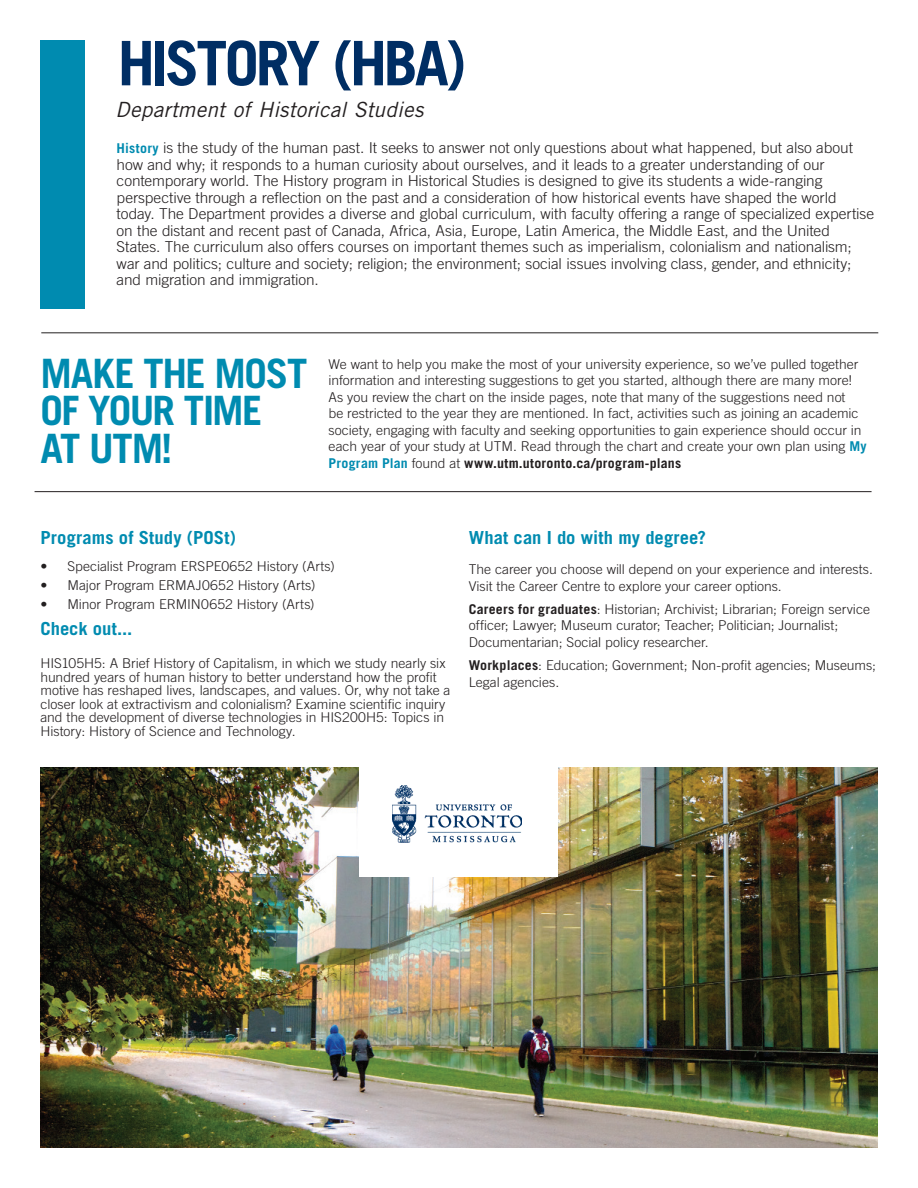
<style>
.page{position:relative;width:918px;height:1188px;background:#fff}
.page>*{position:absolute;margin:0;border:0;box-sizing:border-box;transform-origin:0 0}
.t1{font:700 61.5px "Trade Gothic LT Std";letter-spacing:-.05em;color:#002e64}
.t2{font:700 40.5px/37.5px "Trade Gothic LT Std";letter-spacing:-.035em;color:#008bb0}
.t3{font:italic 21px "Trade Gothic LT Std";letter-spacing:.01em;color:#231f20}
.t4{font:700 18px "Trade Gothic LT Std";letter-spacing:.005em;color:#008bb0}
.t5{font:300 15px/16.5px "Trade Gothic LT Std";letter-spacing:-.005em;color:#231f20}
.t6{font:300 13.5px/16.5px "Trade Gothic LT Std";color:#231f20}
.s1{font-weight:700;font-size:13.5px;color:#008bb0}
.s2{font-weight:700;color:#008bb0}
.s3{font-weight:700}
</style>
<div class="page">
<img style="left:40px;top:768px;width:838px;height:380px">
<div style="left:40px;top:40px;width:45px;height:269px;background:#008bb0"></div>
<hr style="left:41px;top:333px;width:837px;height:1px;background:#231f20">
<hr style="left:35px;top:491px;width:837px;height:1px;background:#231f20">
<div style="left:360px;top:758px;width:198px;height:119px;background:#fff"></div>
<img style="left:392px;top:785px;width:130px;height:58px">
<h1 class="t1" style="left:118px;top:26px;width:350px">HISTORY (HBA)</h1>
<h3 class="t3" style="left:115px;top:97px;width:309px">Department of Historical Studies</h3>
<p class="t5" style="left:117px;top:139px;width:759px"><span class="s1">History</span> is the study of the human past. It seeks to answer not only questions about what happened, but also about how and why; it responds to a human curiosity about ourselves, and it leads to a greater understanding of our contemporary world. The History program in Historical Studies is designed to give its students a wide-ranging perspective through a reflection on the past and a consideration of how historical events have shaped the world today. The Department provides a diverse and global curriculum, with faculty offering a range of specialized expertise on the distant and recent past of Canada, Africa, Asia, Europe, Latin America, the Middle East, and the United States. The curriculum also offers courses on important themes such as imperialism, colonialism and nationalism; war and politics; culture and society; religion; the environment; social issues involving class, gender, and ethnicity; and migration and immigration.</p>
<h2 class="t2" style="left:40px;top:354px;width:268px">MAKE THE MOST<br>OF YOUR TIME<br>AT UTM!</h2>
<p class="t6" style="left:328px;top:356px;width:540px">We want to help you make the most of your university experience, so we’ve pulled together information and interesting suggestions to get you started, although there are many more!<br>As you review the chart on the inside pages, note that many of the suggestions need not<br>be restricted to the year they are mentioned. In fact, activities such as joining an academic society, engaging with faculty and seeking opportunities to gain experience should occur in each year of your study at UTM. Read through the chart and create your own plan using <span class="s2">My Program Plan</span> found at <span class="s3">www.utm.utoronto.ca/program-plans</span></p>
<h3 class="t4" style="left:40px;top:527px;width:197px">Programs of Study (POSt)</h3>
<p class="t6" style="left:40px;top:558px;width:296px">• Specialist Program ERSPE0652 History (Arts)</p>
<p class="t6" style="left:40px;top:577px;width:276px">• Major Program ERMAJ0652 History (Arts)</p>
<p class="t6" style="left:40px;top:596px;width:276px">• Minor Program ERMIN0652 History (Arts)</p>
<h3 class="t4" style="left:40px;top:617px;width:93px">Check out...</h3>
<p class="t6" style="left:40px;top:657px;width:412px;line-height:13.5px">HIS105H5: A Brief History of Capitalism, in which we study nearly six hundred years of human history to better understand how the profit motive has reshaped lives, landscapes, and values. Or, why not take a closer look at extractivism and colonialism? Examine scientific inquiry and the development of diverse technologies in HIS200H5: Topics in History: History of Science and Technology.</p>
<h3 class="t4" style="left:469px;top:527px;width:239px">What can I do with my degree?</h3>
<p class="t6" style="left:469px;top:561px;width:406px">The career you choose will depend on your experience and interests.<br>Visit the Career Centre to explore your career options.</p>
<p class="t6" style="left:469px;top:601px;width:403px"><span class="s3">Careers for graduates</span>: Historian; Archivist; Librarian; Foreign service officer; Lawyer; Museum curator; Teacher; Politician; Journalist;<br>Documentarian; Social policy researcher.</p>
<p class="t6" style="left:469px;top:657px;width:409px"><span class="s3">Workplaces</span>: Education; Government; Non-profit agencies; Museums;<br>Legal agencies.</p>
</div>
